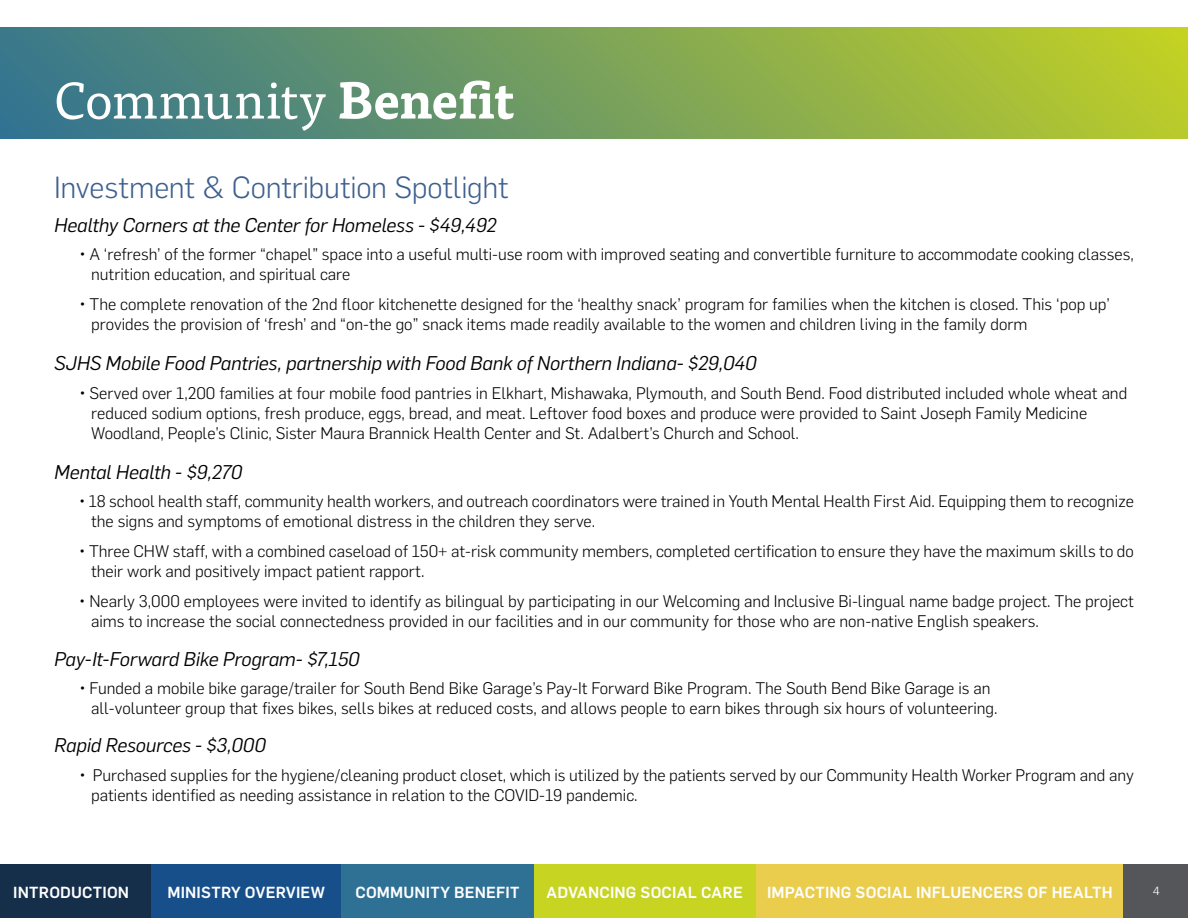
<style>
.page{position:relative;width:1188px;height:918px;background:#fff}
.page>*{position:absolute;margin:0;border:0;box-sizing:border-box;transform-origin:0 0}
.H1b{font:51px "Tisa Offc";letter-spacing:-.005em;color:#fff}
.Large_header{font:300 30px "Flama";letter-spacing:-.005em;color:#3e608f}
.Large_header-2{font:italic 19.5px "Flama";letter-spacing:-.005em;color:#000}
.t1{font:300 16.5px "Flama";color:#000}
.t2{font:500 15.75px "Flama";letter-spacing:.01em;color:#fff}
.t3{font:300 12px "Univers LT Std";color:#fff}
.s1{font-weight:700}
</style>
<div class="page">
<div style="left:756px;top:864px;width:368px;height:54px;background:#eacd4d"></div>
<div style="left:151px;top:864px;width:599px;height:54px;background:#174f8a"></div>
<div style="left:534px;top:864px;width:222px;height:54px;background:#c7d421"></div>
<div style="left:341px;top:864px;width:193px;height:54px;background:#2e7195"></div>
<div style="left:0;top:864px;width:151px;height:54px;background:#152e4a"></div>
<div style="left:1124px;top:864px;width:64px;height:54px;background:#55565a"></div>
<div style="left:0;top:27px;width:1188px;height:112px;background:linear-gradient(to right,#347590,#bece27)"></div>
<p class="H1b" style="left:54px;top:72px;width:462px">Community <span class="s1">Benefit</span></p>
<p class="Large_header" style="left:54px;top:167px;width:456px">Investment &amp; Contribution Spotlight</p>
<p class="Large_header-2" style="left:54px;top:211px;width:444px">Healthy Corners at the Center for Homeless - $49,492</p>
<p class="t1" style="left:79px;top:243px;width:1056px">• A ‘refresh’ of the former “chapel” space into a useful multi-use room with improved seating and convertible furniture to accommodate cooking classes,</p>
<p class="t1" style="left:91px;top:263px;width:261px">nutrition education, and spiritual care</p>
<p class="t1" style="left:79px;top:293px;width:1032px">• The complete renovation of the 2nd floor kitchenette designed for the ‘healthy snack’ program for families when the kitchen is closed. This ‘pop up’</p>
<p class="t1" style="left:91px;top:313px;width:938px">provides the provision of ‘fresh’ and “on-the go” snack items made readily available to the women and children living in the family dorm</p>
<p class="Large_header-2" style="left:54px;top:350px;width:704px">SJHS Mobile Food Pantries, partnership with Food Bank of Northern Indiana- $29,040</p>
<p class="t1" style="left:79px;top:382px;width:1050px">• Served over 1,200 families at four mobile food pantries in Elkhart, Mishawaka, Plymouth, and South Bend. Food distributed included whole wheat and</p>
<p class="t1" style="left:91px;top:402px;width:998px">reduced sodium options, fresh produce, eggs, bread, and meat. Leftover food boxes and produce were provided to Saint Joseph Family Medicine</p>
<p class="t1" style="left:91px;top:422px;width:709px">Woodland, People’s Clinic, Sister Maura Brannick Health Center and St. Adalbert’s Church and School.</p>
<p class="Large_header-2" style="left:54px;top:458px;width:190px">Mental Health - $9,270</p>
<p class="t1" style="left:79px;top:490px;width:1056px">• 18 school health staff, community health workers, and outreach coordinators were trained in Youth Mental Health First Aid. Equipping them to recognize</p>
<p class="t1" style="left:91px;top:510px;width:506px">the signs and symptoms of emotional distress in the children they serve.</p>
<p class="t1" style="left:79px;top:540px;width:1056px">• Three CHW staff, with a combined caseload of 150+ at-risk community members, completed certification to ensure they have the maximum skills to do</p>
<p class="t1" style="left:91px;top:560px;width:335px">their work and positively impact patient rapport.</p>
<p class="t1" style="left:79px;top:590px;width:1056px">• Nearly 3,000 employees were invited to identify as bilingual by participating in our Welcoming and Inclusive Bi-lingual name badge project. The project</p>
<p class="t1" style="left:91px;top:610px;width:949px">aims to increase the social connectedness provided in our facilities and in our community for those who are non-native English speakers.</p>
<p class="Large_header-2" style="left:54px;top:646px;width:307px">Pay-It-Forward Bike Program- $7,150</p>
<p class="t1" style="left:79px;top:677px;width:913px">• Funded a mobile bike garage/trailer for South Bend Bike Garage’s Pay-It Forward Bike Program. The South Bend Bike Garage is an</p>
<p class="t1" style="left:91px;top:697px;width:908px">all-volunteer group that fixes bikes, sells bikes at reduced costs, and allows people to earn bikes through six hours of volunteering.</p>
<p class="Large_header-2" style="left:54px;top:732px;width:213px">Rapid Resources - $3,000</p>
<p class="t1" style="left:79px;top:764px;width:1056px">• Purchased supplies for the hygiene/cleaning product closet, which is utilized by the patients served by our Community Health Worker Program and any</p>
<p class="t1" style="left:91px;top:784px;width:548px">patients identified as needing assistance in relation to the COVID-19 pandemic.</p>
<p class="t2" style="left:13px;top:881px;width:117px">INTRODUCTION</p>
<p class="t2" style="left:167px;top:881px;width:159px">MINISTRY OVERVIEW</p>
<p class="t2" style="left:355px;top:881px;width:166px">COMMUNITY BENEFIT</p>
<p class="t2" style="left:547px;top:881px;width:198px">ADVANCING SOCIAL CARE</p>
<p class="t2" style="left:767px;top:881px;width:347px">IMPACTING SOCIAL INFLUENCERS OF HEALTH</p>
<p class="t3" style="left:1153px;top:884px;width:8px">4</p>
</div>
